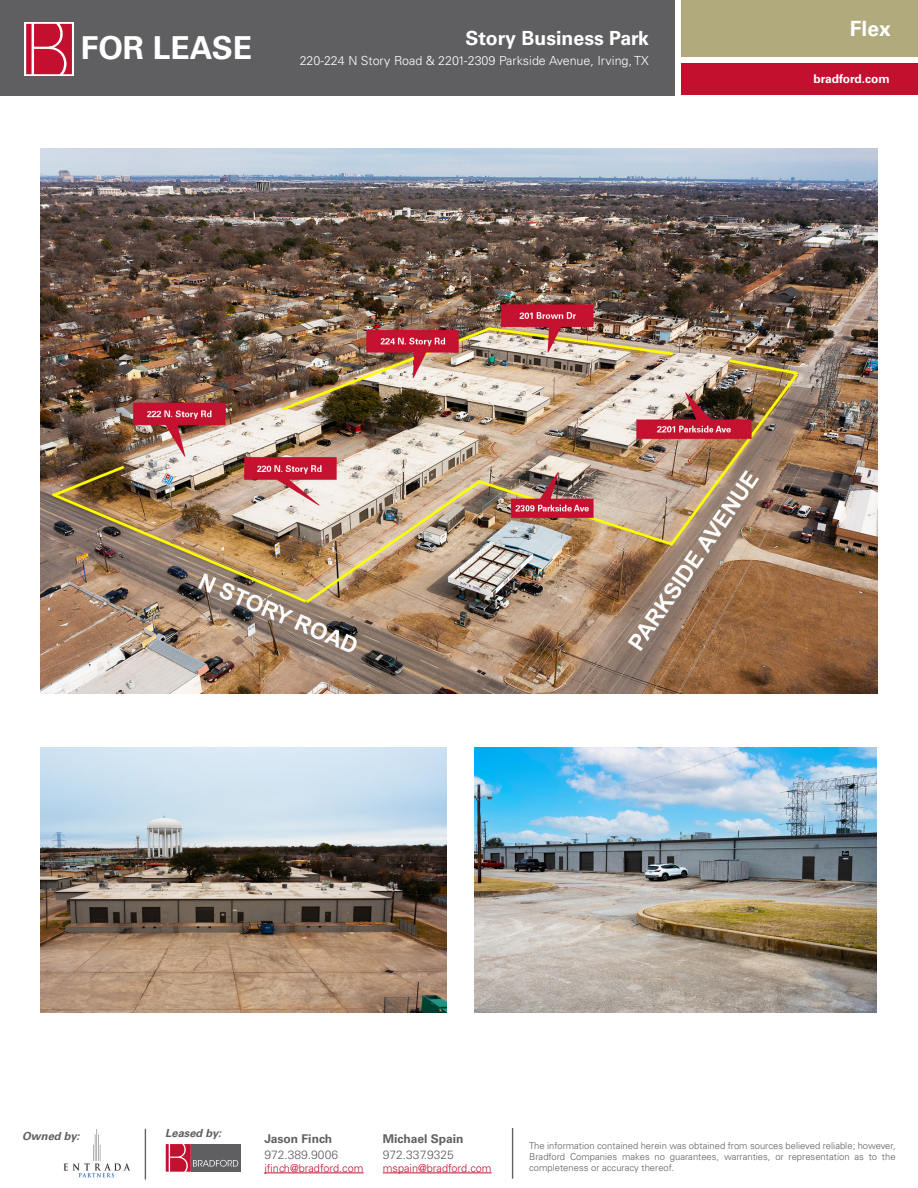
<style>
.page{position:relative;width:918px;height:1188px;background:#fff}
.page>*{position:absolute;margin:0;border:0;box-sizing:border-box;transform-origin:0 0}
.t1{font:700 31.65px "Univers LT Std";color:#fff}
.t2{font:700 21px "Univers LT Std";color:#fff}
.t3{font:700 19.5px "Univers LT Std";color:#fff}
.t4{font:300 12.45px "Univers LT Std";color:#fff}
.t5{font:300 12px "Univers LT Std";color:#5f5f62}
.t6{font:700 12px "Univers LT Std";color:#5f5f62}
.t7{font:700 12px "Univers LT Std";color:#fff}
.t8{font:italic 700 11.1px "Univers LT Std";color:#5f5f62}
.t9{font:300 10.95px "Univers LT Std";color:#c3102f}
.t10{font:300 9.45px/10.8px "Univers LT Std";color:#5f5f62;text-align:justify}
</style>
<div class="page">
<div style="left:681px;top:63px;width:237px;height:32px;background:#c3102f"></div>
<div style="left:0;top:0;width:675px;height:95px;background:#5f5f62"></div>
<svg style="left:24px;top:22px;width:50px;height:54px"></svg>
<svg style="left:34px;top:24px;width:38px;height:50px;background:#c92844"></svg>
<div style="left:26px;top:24px;width:6px;height:50px;background:#c3102f"></div>
<div style="left:681px;top:0;width:237px;height:56px;background:#b1aa7d"></div>
<img style="left:41px;top:148px;width:836px;height:546px">
<img style="left:41px;top:747px;width:405px;height:266px">
<img style="left:474px;top:747px;width:403px;height:266px">
<img style="left:64px;top:1129px;width:67px;height:49px">
<hr style="left:512px;top:1128px;width:1px;height:51px;background:#5f5f62">
<hr style="left:145px;top:1129px;width:1px;height:50px;background:#5f5f62">
<hr style="left:166px;top:1144px;width:3px;height:28px;background:#c3102f">
<div style="left:191px;top:1144px;width:50px;height:28px;background:#5f5f62"></div>
<svg style="left:170px;top:1144px;width:68px;height:28px"></svg>
<hr style="left:264px;top:1173px;width:100px;height:1px;background:#c3102f">
<hr style="left:383px;top:1173px;width:109px;height:1px;background:#c3102f">
<p class="t1" style="left:81px;top:30px;width:173px">FOR LEASE</p>
<p class="t3" style="left:466px;top:27px;width:185px">Story Business Park</p>
<p class="t4" style="left:300px;top:53px;width:351px">220-224 N Story Road &amp; 2201-2309 Parkside Avenue, Irving, TX</p>
<p class="t2" style="left:850px;top:16px;width:42px">Flex</p>
<p class="t7" style="left:813px;top:72px;width:78px">bradford.com</p>
<p class="t8" style="left:22px;top:1130px;width:59px">Owned by:</p>
<p class="t8" style="left:165px;top:1126px;width:58px">Leased by:</p>
<p class="t6" style="left:264px;top:1132px;width:69px">Jason Finch</p>
<p class="t5" style="left:264px;top:1147px;width:75px">972.389.9006</p>
<p class="t9" style="left:264px;top:1161px;width:101px">jfinch@bradford.com</p>
<p class="t6" style="left:383px;top:1132px;width:82px">Michael Spain</p>
<p class="t5" style="left:383px;top:1147px;width:73px">972.337.9325</p>
<p class="t9" style="left:383px;top:1161px;width:110px">mspain@bradford.com</p>
<p class="t10" style="left:529px;top:1141px;width:368px">The information contained herein was obtained from sources believed reliable; however, Bradford Companies makes no guarantees, warranties, or representation as to the completeness or accuracy thereof.</p>
</div>
